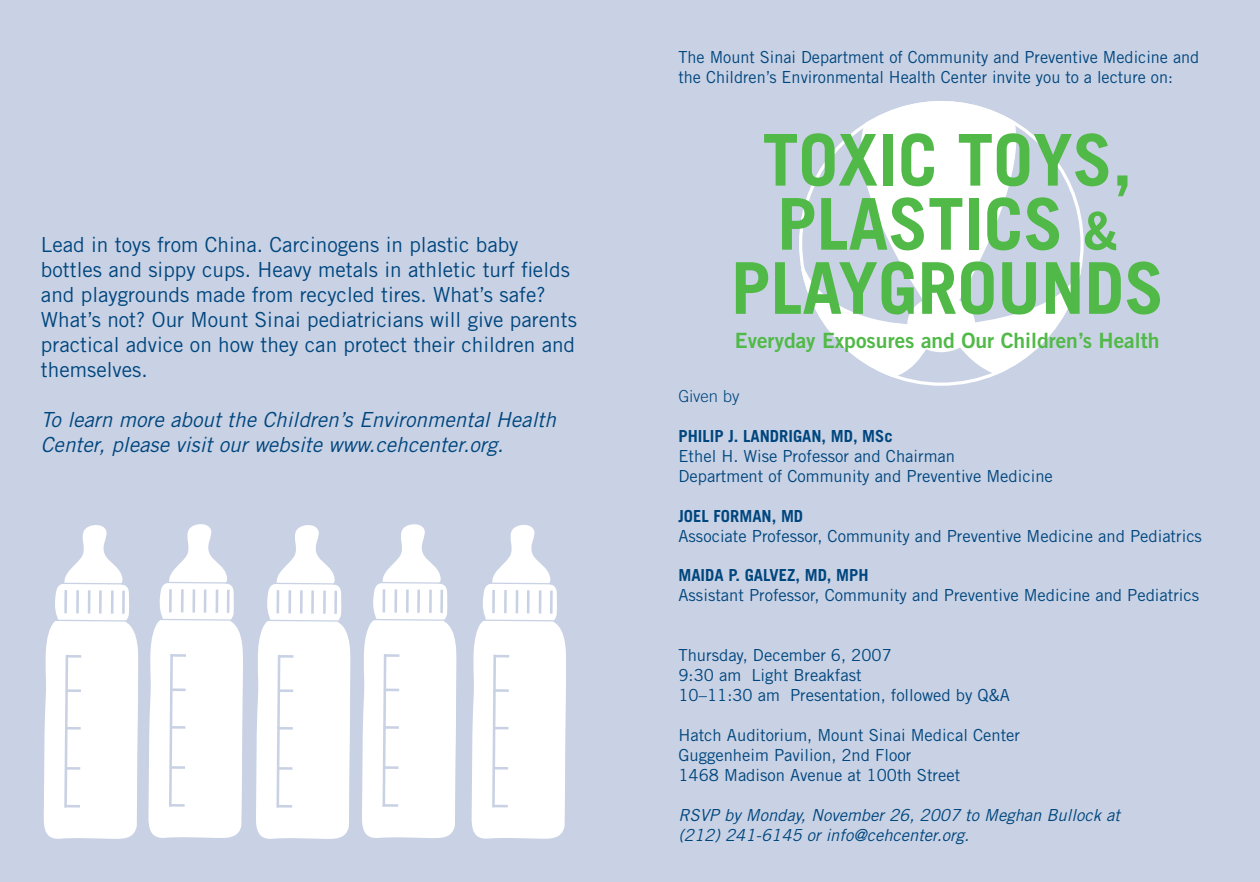
<style>
.page{position:relative;width:1260px;height:882px;background:#c9d2e4}
.page>*{position:absolute;margin:0;border:0;box-sizing:border-box;transform-origin:0 0}
.t1{font:700 71.58px/64px "Trade Gothic";color:#51b948;text-align:center}
.t2{font:21px "Trade Gothic Bold Two";color:#51b948}
.t3{font:20.82px/25px "Trade Gothic";color:#00467e}
.t4{font:italic 20.82px/25px "Trade Gothic";color:#00467e}
.t5{font:16.62px/19.9px "Trade Gothic";color:#00467e}
.t6{font:italic 16.62px/19.9px "Trade Gothic";color:#00467e}
.t7{font:700 16.62px "Trade Gothic";color:#00467e}
.t8{font:300 16.62px "Trade Gothic";color:#00467e}
.s1{font-size:52.32px}
</style>
<div class="page">
<svg style="left:43px;top:525px;width:95px;height:314px"></svg>
<hr style="left:66px;top:655px;width:15px;height:3px;background:#c9d2e4">
<hr style="left:66px;top:689px;width:15px;height:3px;background:#c9d2e4">
<hr style="left:65px;top:727px;width:16px;height:3px;background:#c9d2e4">
<hr style="left:65px;top:805px;width:15px;height:3px;background:#c9d2e4">
<hr style="left:65px;top:767px;width:15px;height:3px;background:#c9d2e4">
<hr style="left:88px;top:590px;width:3px;height:23px;background:#c9d2e4">
<hr style="left:99px;top:590px;width:3px;height:24px;background:#c9d2e4">
<hr style="left:111px;top:591px;width:3px;height:23px;background:#c9d2e4">
<hr style="left:122px;top:591px;width:3px;height:23px;background:#c9d2e4">
<hr style="left:64px;top:590px;width:3px;height:23px;background:#c9d2e4">
<hr style="left:76px;top:590px;width:3px;height:23px;background:#c9d2e4">
<svg style="left:148px;top:524px;width:95px;height:314px"></svg>
<hr style="left:171px;top:654px;width:15px;height:3px;background:#c9d2e4">
<hr style="left:170px;top:688px;width:16px;height:3px;background:#c9d2e4">
<hr style="left:170px;top:726px;width:15px;height:3px;background:#c9d2e4">
<hr style="left:169px;top:804px;width:16px;height:3px;background:#c9d2e4">
<hr style="left:170px;top:766px;width:15px;height:3px;background:#c9d2e4">
<hr style="left:192px;top:589px;width:3px;height:24px;background:#c9d2e4">
<hr style="left:204px;top:590px;width:2px;height:23px;background:#c9d2e4">
<hr style="left:216px;top:590px;width:2px;height:23px;background:#c9d2e4">
<hr style="left:227px;top:590px;width:3px;height:23px;background:#c9d2e4">
<hr style="left:169px;top:589px;width:3px;height:23px;background:#c9d2e4">
<hr style="left:181px;top:589px;width:3px;height:23px;background:#c9d2e4">
<svg style="left:256px;top:525px;width:95px;height:314px"></svg>
<hr style="left:278px;top:655px;width:15px;height:3px;background:#c9d2e4">
<hr style="left:278px;top:689px;width:15px;height:3px;background:#c9d2e4">
<hr style="left:278px;top:727px;width:15px;height:3px;background:#c9d2e4">
<hr style="left:277px;top:805px;width:15px;height:3px;background:#c9d2e4">
<hr style="left:277px;top:767px;width:16px;height:3px;background:#c9d2e4">
<hr style="left:300px;top:590px;width:3px;height:24px;background:#c9d2e4">
<hr style="left:311px;top:590px;width:3px;height:24px;background:#c9d2e4">
<hr style="left:323px;top:591px;width:3px;height:23px;background:#c9d2e4">
<hr style="left:334px;top:591px;width:3px;height:23px;background:#c9d2e4">
<hr style="left:277px;top:590px;width:2px;height:23px;background:#c9d2e4">
<hr style="left:288px;top:590px;width:3px;height:23px;background:#c9d2e4">
<svg style="left:362px;top:524px;width:95px;height:314px"></svg>
<hr style="left:384px;top:726px;width:15px;height:3px;background:#c9d2e4">
<hr style="left:383px;top:804px;width:15px;height:3px;background:#c9d2e4">
<hr style="left:383px;top:766px;width:16px;height:3px;background:#c9d2e4">
<hr style="left:406px;top:590px;width:3px;height:23px;background:#c9d2e4">
<hr style="left:417px;top:590px;width:3px;height:23px;background:#c9d2e4">
<hr style="left:429px;top:590px;width:3px;height:23px;background:#c9d2e4">
<hr style="left:440px;top:590px;width:3px;height:23px;background:#c9d2e4">
<hr style="left:383px;top:589px;width:2px;height:23px;background:#c9d2e4">
<hr style="left:394px;top:589px;width:3px;height:24px;background:#c9d2e4">
<svg style="left:471px;top:525px;width:95px;height:314px"></svg>
<hr style="left:493px;top:767px;width:15px;height:3px;background:#c9d2e4">
<hr style="left:516px;top:590px;width:2px;height:23px;background:#c9d2e4">
<hr style="left:527px;top:590px;width:3px;height:23px;background:#c9d2e4">
<hr style="left:539px;top:590px;width:2px;height:24px;background:#c9d2e4">
<hr style="left:550px;top:590px;width:3px;height:24px;background:#c9d2e4">
<hr style="left:492px;top:590px;width:3px;height:23px;background:#c9d2e4">
<hr style="left:504px;top:590px;width:3px;height:23px;background:#c9d2e4">
<svg style="left:799px;top:101px;width:284px;height:279px"></svg>
<p class="t3" style="left:41px;top:232px;width:537px">Lead in toys from China. Carcinogens in plastic baby bottles and sippy cups. Heavy metals in athletic turf fields and playgrounds made from recycled tires. What’s safe?<br>What’s not? Our Mount Sinai pediatricians will give parents practical advice on how they can protect their children and themselves.</p>
<p class="t4" style="left:41px;top:407px;width:517px">To learn more about the Children’s Environmental Health<br>Center, please visit our website www.cehcenter.org.</p>
<p class="t5" style="left:678px;top:47px;width:522px">The Mount Sinai Department of Community and Preventive Medicine and the Children’s Environmental Health Center invite you to a lecture on:</p>
<h1 class="t1" style="left:731px;top:127px;width:403px">TOXIC TOYS,<br>PLASTICS <span class="s1">&amp;<br></span>PLAYGROUNDS</h1>
<p class="t2" style="left:735px;top:328px;width:426px">Everyday Exposures and Our Children’s Health</p>
<p class="t8" style="left:678px;top:386px;width:62px">Given by</p>
<p class="t7" style="left:678px;top:426px;width:216px">PHILIP J. LANDRIGAN, MD, MSC</p>
<p class="t5" style="left:678px;top:446px;width:376px">Ethel H. Wise Professor and Chairman<br>Department of Community and Preventive Medicine</p>
<p class="t7" style="left:678px;top:505px;width:126px">JOEL FORMAN, MD</p>
<p class="t5" style="left:678px;top:525px;width:525px">Associate Professor, Community and Preventive Medicine and Pediatrics</p>
<p class="t7" style="left:678px;top:565px;width:169px">MAIDA P. GALVEZ, MD, MPH</p>
<p class="t5" style="left:678px;top:585px;width:522px">Assistant Professor, Community and Preventive Medicine and Pediatrics</p>
<p class="t5" style="left:678px;top:645px;width:333px">Thursday, December 6, 2007<br>9:30 am Light Breakfast<br>10–11:30 am Presentation, followed by Q&amp;A</p>
<p class="t5" style="left:678px;top:725px;width:343px">Hatch Auditorium, Mount Sinai Medical Center<br>Guggenheim Pavilion, 2nd Floor<br>1468 Madison Avenue at 100th Street</p>
<p class="t6" style="left:678px;top:805px;width:443px">RSVP by Monday, November 26, 2007 to Meghan Bullock at (212) 241-6145 or info@cehcenter.org.</p>
</div>
